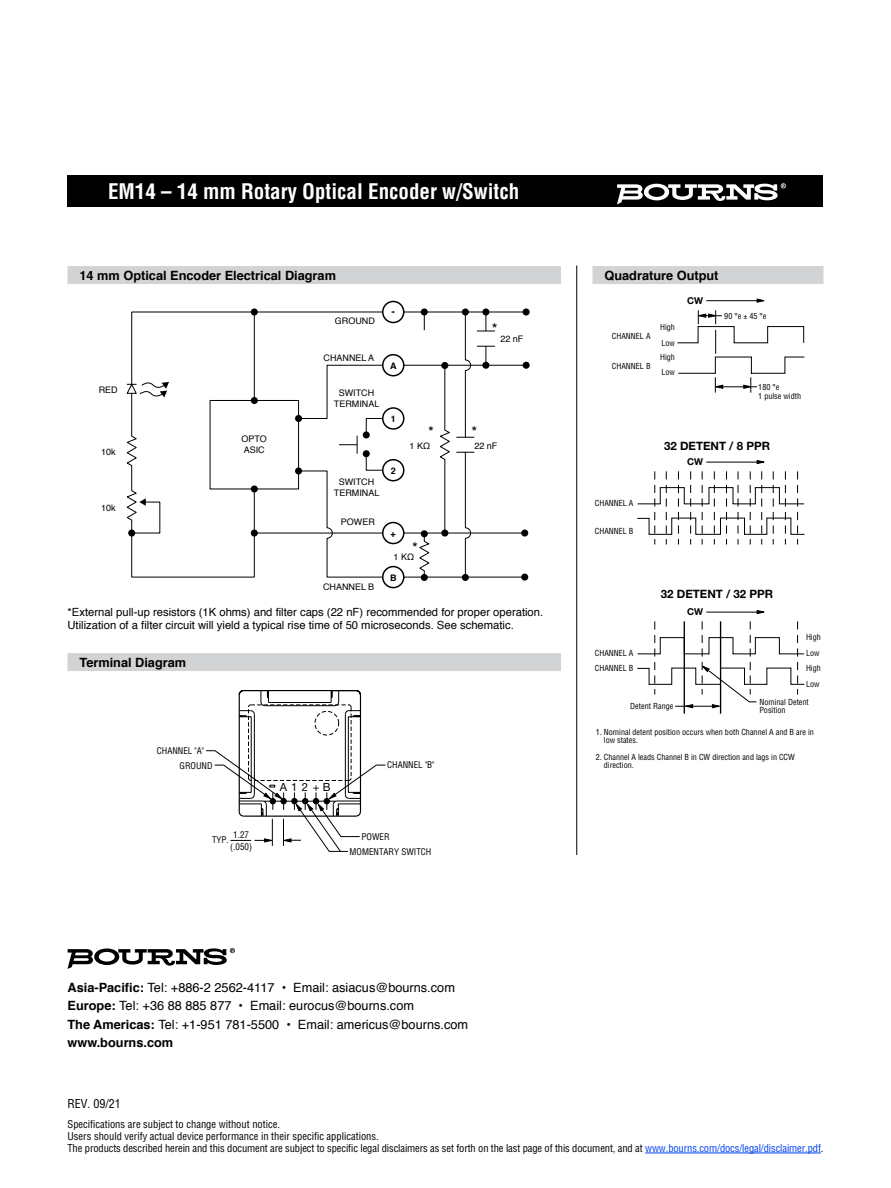
<style>
.page{position:relative;width:891px;height:1188px;background:#fff}
.page>*{position:absolute;margin:0;border:0;box-sizing:border-box;transform-origin:0 0}
.t1{font:700 condensed 21px "Helvetica";color:#fff}
.t2{font:15px "Helvetica";color:#000}
.t3{font:12.75px/18.3px "Helvetica";color:#000}
.t4{font:700 12.75px "Helvetica";color:#000}
.t5{font:condensed 12px "Helvetica";color:#000}
.t6{font:700 11.55px "Helvetica Neue";color:#000}
.t7{font:11.25px/13.5px "Helvetica";color:#000}
.t8{font:11.25px "Helvetica Neue";color:#000}
.t9{font:condensed 10.5px/12px "Helvetica";letter-spacing:-.01em;color:#000}
.t10{font:700 10.5px "Helvetica";color:#000}
.t11{font:700 9.45px "Helvetica Neue";color:#000}
.t12{font:9px/10.8px "Helvetica";color:#000;text-align:center}
.t13{font:condensed 9px/11.2px "Helvetica";color:#000;text-align:center}
.t14{font:700 9px "Helvetica";color:#000}
.t15{font:condensed 8.1px/8.4px "Helvetica";color:#000}
.s1{font-weight:700}
.s2{color:#0042f4}
</style>
<div class="page">
<div style="left:68px;top:176px;width:756px;height:31px;background:#000"></div>
<svg style="left:617px;top:183px;width:169px;height:21px"></svg>
<hr style="left:645px;top:1153px;width:176px;height:1px;background:#0042f4">
<div style="left:68px;top:266px;width:493px;height:18px;background:#d1d3d4"></div>
<div style="left:523px;top:308px;width:7px;height:8px;background:#000;border-radius:50%"></div>
<div style="left:482px;top:308px;width:7px;height:8px;background:#000;border-radius:50%"></div>
<svg style="left:421px;top:308px;width:7px;height:8px"></svg>
<svg style="left:251px;top:308px;width:7px;height:8px"></svg>
<div style="left:523px;top:362px;width:7px;height:7px;background:#000;border-radius:50%"></div>
<div style="left:382px;top:301px;width:23px;height:22px;border:2px solid #000;border-radius:50%"></div>
<div style="left:521px;top:574px;width:7px;height:7px;background:#000;border-radius:50%"></div>
<div style="left:382px;top:566px;width:23px;height:22px;border:2px solid #000;border-radius:50%"></div>
<svg style="left:462px;top:308px;width:7px;height:8px"></svg>
<div style="left:462px;top:574px;width:7px;height:7px;background:#000;border-radius:50%"></div>
<div style="left:421px;top:574px;width:7px;height:7px;background:#000;border-radius:50%"></div>
<svg style="left:126px;top:311px;width:401px;height:267px"></svg>
<div style="left:363px;top:450px;width:7px;height:7px;background:#000;border-radius:50%"></div>
<div style="left:68px;top:653px;width:493px;height:18px;background:#d1d3d4"></div>
<svg style="left:206px;top:690px;width:180px;height:162px"></svg>
<hr style="left:576px;top:265px;width:1px;height:590px;background:#000">
<div style="left:592px;top:266px;width:232px;height:18px;background:#d1d3d4"></div>
<svg style="left:757px;top:460px;width:8px;height:4px"></svg>
<hr style="left:706px;top:462px;width:57px;height:1px;background:#000">
<svg style="left:637px;top:471px;width:168px;height:73px"></svg>
<svg style="left:757px;top:610px;width:8px;height:4px"></svg>
<hr style="left:706px;top:612px;width:57px;height:1px;background:#000">
<svg style="left:757px;top:299px;width:8px;height:4px"></svg>
<hr style="left:706px;top:300px;width:57px;height:1px;background:#000">
<svg style="left:677px;top:310px;width:128px;height:83px"></svg>
<hr style="left:684px;top:621px;width:1px;height:93px;background:#000">
<hr style="left:720px;top:621px;width:1px;height:93px;background:#000">
<svg style="left:637px;top:621px;width:168px;height:87px"></svg>
<svg style="left:68px;top:948px;width:167px;height:21px"></svg>
<h1 class="t1" style="left:108px;top:179px;width:413px">EM14 – 14 mm Rotary Optical Encoder w/Switch</h1>
<p class="t4" style="left:80px;top:265px;width:258px">14 mm Optical Encoder Electrical Diagram</p>
<p class="t12" style="left:335px;top:316px;width:41px">GROUND</p>
<p class="t10" style="left:392px;top:303px;width:5px">-</p>
<p class="t12" style="left:99px;top:385px;width:20px">RED</p>
<p class="t12" style="left:242px;top:433px;width:27px">OPTO</p>
<p class="t12" style="left:101px;top:447px;width:16px">10k</p>
<p class="t12" style="left:244px;top:444px;width:23px">ASIC</p>
<p class="t12" style="left:101px;top:503px;width:16px">10k</p>
<p class="t12" style="left:324px;top:353px;width:52px">CHANNEL A</p>
<p class="t12" style="left:334px;top:388px;width:47px">SWITCH<br>TERMINAL</p>
<p class="t12" style="left:334px;top:477px;width:47px">SWITCH<br>TERMINAL</p>
<p class="t12" style="left:341px;top:517px;width:36px">POWER</p>
<p class="t12" style="left:323px;top:581px;width:53px">CHANNEL B</p>
<p class="t14" style="left:390px;top:359px;width:8px">A</p>
<p class="t14" style="left:391px;top:412px;width:7px">1</p>
<p class="t14" style="left:391px;top:464px;width:7px">2</p>
<h2 class="t2" style="left:428px;top:420px;width:7px">*</h2>
<p class="t12" style="left:410px;top:441px;width:22px">1 KΩ</p>
<p class="t14" style="left:391px;top:526px;width:7px">+</p>
<p class="t14" style="left:390px;top:570px;width:8px">B</p>
<h2 class="t2" style="left:412px;top:536px;width:7px">*</h2>
<p class="t12" style="left:394px;top:552px;width:22px">1 KΩ</p>
<h2 class="t2" style="left:492px;top:317px;width:7px">*</h2>
<p class="t12" style="left:500px;top:334px;width:25px">22 nF</p>
<h2 class="t2" style="left:471px;top:420px;width:7px">*</h2>
<p class="t12" style="left:474px;top:441px;width:25px">22 nF</p>
<p class="t7" style="left:68px;top:606px;width:477px">*External pull-up resistors (1K ohms) and filter caps (22 nF) recommended for proper operation.<br>Utilization of a filter circuit will yield a typical rise time of 50 microseconds. See schematic.</p>
<p class="t4" style="left:80px;top:652px;width:108px">Terminal Diagram</p>
<p class="t13" style="left:157px;top:745px;width:49px">CHANNEL "A"</p>
<p class="t13" style="left:180px;top:760px;width:35px">GROUND</p>
<p class="t13" style="left:387px;top:759px;width:49px">CHANNEL "B"</p>
<p class="t8" style="left:280px;top:779px;width:52px">A12+B</p>
<p class="t13" style="left:230px;top:829px;width:23px">1.27 (.050)</p>
<p class="t13" style="left:212px;top:834px;width:18px">TYP.</p>
<p class="t13" style="left:362px;top:831px;width:30px">POWER</p>
<p class="t13" style="left:350px;top:845px;width:83px">MOMENTARY SWITCH</p>
<p class="t3" style="left:68px;top:979px;width:402px"><span class="s1">Asia-Pacific:</span> Tel: +886-2 2562-4117 • Email: asiacus@bourns.com <span class="s1">Europe:</span> Tel: +36 88 885 877 • Email: eurocus@bourns.com<br><span class="s1">The Americas:</span> Tel: +1-951 781-5500 • Email: americus@bourns.com <span class="s1">www.bourns.com</span></p>
<p class="t5" style="left:68px;top:1096px;width:55px">REV. 09/21</p>
<p class="t4" style="left:604px;top:265px;width:116px">Quadrature Output</p>
<p class="t15" style="left:612px;top:332px;width:40px">CHANNEL A</p>
<p class="t15" style="left:612px;top:362px;width:40px">CHANNEL B</p>
<p class="t15" style="left:660px;top:320px;width:16px;line-height:15.5px">High<br>Low</p>
<p class="t15" style="left:660px;top:349px;width:16px;line-height:15.5px">High<br>Low</p>
<p class="t11" style="left:687px;top:293px;width:17px">CW</p>
<p class="t15" style="left:724px;top:312px;width:44px">90 °e ± 45 °e</p>
<p class="t15" style="left:758px;top:383px;width:44px">180 °e<br>1 pulse width</p>
<p class="t15" style="left:595px;top:499px;width:40px">CHANNEL A</p>
<p class="t15" style="left:595px;top:526px;width:40px">CHANNEL B</p>
<p class="t6" style="left:664px;top:436px;width:107px">32 DETENT / 8 PPR</p>
<p class="t11" style="left:687px;top:455px;width:17px">CW</p>
<p class="t6" style="left:661px;top:585px;width:114px">32 DETENT / 32 PPR</p>
<p class="t11" style="left:687px;top:605px;width:17px">CW</p>
<p class="t15" style="left:806px;top:633px;width:16px">High</p>
<p class="t15" style="left:595px;top:649px;width:40px">CHANNEL A</p>
<p class="t15" style="left:806px;top:649px;width:15px">Low</p>
<p class="t15" style="left:806px;top:680px;width:15px">Low</p>
<p class="t15" style="left:630px;top:701px;width:45px">Detent Range</p>
<p class="t15" style="left:604px;top:728px;width:211px;text-indent:-8px">1. Nominal detent position occurs when both Channel A and B are in low states.</p>
<p class="t15" style="left:604px;top:752px;width:193px;text-indent:-8px">2. Channel A leads Channel B in CW direction and lags in CCW direction.</p>
<p class="t15" style="left:595px;top:664px;width:40px">CHANNEL B</p>
<p class="t15" style="left:806px;top:664px;width:16px">High</p>
<p class="t15" style="left:759px;top:698px;width:51px">Nominal Detent<br>Position</p>
<p class="t9" style="left:68px;top:1118px;width:757px">Specifications are subject to change without notice.<br>Users should verify actual device performance in their specific applications.<br>The products described herein and this document are subject to specific legal disclaimers as set forth on the last page of this document, and at <span class="s2">www.bourns.com/docs/legal/disclaimer.pdf</span>.</p>
</div>
